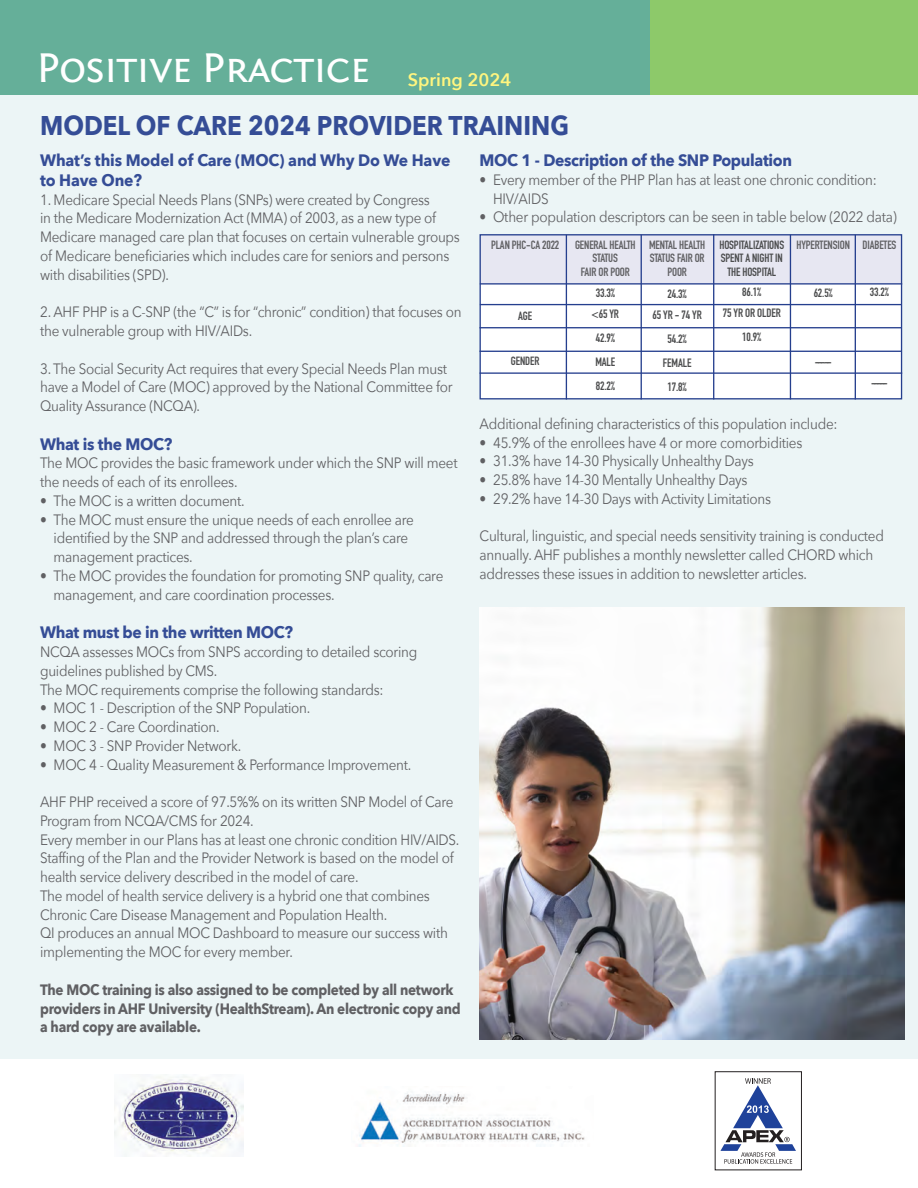
<style>
.page{position:relative;width:918px;height:1188px;background:#fff}
.page>*{position:absolute;margin:0;border:0;box-sizing:border-box;transform-origin:0 0}
.t1{font:43.5px "Fontin Sans Small Caps";letter-spacing:-.02em;color:#fff}
.t2{font:700 27px "Avenir Next";color:#354d96;scale:.9 1}
.t3{font:600 18px "Avenir Next";color:#fff57f}
.t4{font:700 16.5px/19.8px "Avenir Next";letter-spacing:-.02em;color:#354d96;scale:.95 1}
.t5{font:15px/18.8px "Avenir Next";letter-spacing:-.02em;color:#606063;scale:.9 1}
.t6{font:700 15px/18.8px "Avenir Next";letter-spacing:-.02em;color:#606063;scale:.9 1}
.t7{font:700 12px/24px "DIN Condensed";letter-spacing:-.01em;color:#4b4c4d;text-align:center}
.t8{font:700 11.85px/13.5px "DIN Condensed";letter-spacing:-.01em;color:#606063;text-align:center}
.t9{font:700 11.85px/14px "DIN Condensed";letter-spacing:-.01em;color:#4b4c4d;text-align:center}
</style>
<div class="page">
<div style="left:0;top:94px;width:917px;height:964px;background:#ecf5f6"></div>
<div style="left:0;top:0;width:907px;height:94px;background:#65af99"></div>
<div style="left:650px;top:0;width:267px;height:94px;background:#8dc96a"></div>
<div style="left:480px;top:235px;width:421px;height:163px;background:#fff"></div>
<div style="left:480px;top:235px;width:421px;height:48px;background:#e7e7f2"></div>
<div style="left:479px;top:234px;width:422px;height:165px;border:1px solid #253f8e"></div>
<hr style="left:479px;top:283px;width:422px;height:1px;background:#253f8e">
<hr style="left:479px;top:304px;width:422px;height:1px;background:#253f8e">
<hr style="left:479px;top:327px;width:422px;height:1px;background:#253f8e">
<hr style="left:479px;top:350px;width:422px;height:2px;background:#253f8e">
<hr style="left:479px;top:372px;width:422px;height:2px;background:#253f8e">
<hr style="left:565px;top:235px;width:2px;height:164px;background:#253f8e">
<hr style="left:640px;top:235px;width:1px;height:164px;background:#253f8e">
<hr style="left:789px;top:235px;width:1px;height:164px;background:#253f8e">
<hr style="left:712px;top:234px;width:2px;height:165px;background:#253f8e">
<hr style="left:854px;top:235px;width:1px;height:164px;background:#253f8e">
<img style="left:479px;top:607px;width:425px;height:432px">
<img style="left:358px;top:1093px;width:227px;height:53px">
<svg style="left:720px;top:1078px;width:75px;height:85px"></svg>
<img style="left:115px;top:1075px;width:129px;height:80px">
<h1 class="t1" style="left:36px;top:43px;width:335px">Positive Practice</h1>
<p class="t3" style="left:408px;top:64px;width:105px">Spring 2024</p>
<h2 class="t2" style="left:40px;top:102px;width:589px">MODEL OF CARE 2024 PROVIDER TRAINING</h2>
<p class="t4" style="left:40px;top:150px;width:433px">What’s this Model of Care (MOC) and Why Do We Have to Have One?</p>
<p class="t5" style="left:40px;top:189px;width:468px">1. Medicare Special Needs Plans (SNPs) were created by Congress<br>in the Medicare Modernization Act (MMA) of 2003, as a new type of Medicare managed care plan that focuses on certain vulnerable groups of Medicare beneficiaries which includes care for seniors and persons with disabilities (SPD).</p>
<p class="t5" style="left:40px;top:302px;width:469px">2. AHF PHP is a C-SNP (the “C” is for “chronic” condition) that focuses on the vulnerable group with HIV/AIDs.</p>
<p class="t5" style="left:40px;top:358px;width:459px">3. The Social Security Act requires that every Special Needs Plan must have a Model of Care (MOC) approved by the National Committee for<br>Quality Assurance (NCQA).</p>
<p class="t4" style="left:40px;top:433px;width:140px">What is the MOC?</p>
<p class="t5" style="left:40px;top:453px;width:465px">The MOC provides the basic framework under which the SNP will meet the needs of each of its enrollees.</p>
<p class="t5" style="left:40px;top:490px;width:229px">• The MOC is a written document.</p>
<p class="t5" style="left:54px;top:509px;width:401px;text-indent:-14px">• The MOC must ensure the unique needs of each enrollee are identified by the SNP and addressed through the plan’s care management practices.</p>
<p class="t5" style="left:54px;top:565px;width:434px;text-indent:-14px">• The MOC provides the foundation for promoting SNP quality, care management, and care coordination processes.</p>
<p class="t4" style="left:40px;top:622px;width:268px">What must be in the written MOC?</p>
<p class="t5" style="left:40px;top:641px;width:420px">NCQA assesses MOCs from SNPS according to detailed scoring guidelines published by CMS.<br>The MOC requirements comprise the following standards:</p>
<p class="t5" style="left:40px;top:698px;width:302px">• MOC 1 - Description of the SNP Population.</p>
<p class="t5" style="left:40px;top:716px;width:201px">• MOC 2 - Care Coordination.</p>
<p class="t5" style="left:40px;top:735px;width:225px">• MOC 3 - SNP Provider Network.</p>
<p class="t5" style="left:40px;top:754px;width:414px">• MOC 4 - Quality Measurement &amp; Performance Improvement.</p>
<p class="t5" style="left:40px;top:791px;width:467px">AHF PHP received a score of 97.5%% on its written SNP Model of Care Program from NCQA/CMS for 2024.<br>Every member in our Plans has at least one chronic condition HIV/AIDS.<br>Staffing of the Plan and the Provider Network is based on the model of health service delivery described in the model of care.<br>The model of health service delivery is a hybrid one that combines Chronic Care Disease Management and Population Health.<br>QI produces an annual MOC Dashboard to measure our success with implementing the MOC for every member.</p>
<p class="t6" style="left:40px;top:979px;width:468px">The MOC training is also assigned to be completed by all network providers in AHF University (HealthStream). An electronic copy and a hard copy are available.</p>
<p class="t4" style="left:479px;top:150px;width:330px">MOC 1 - Description of the SNP Population</p>
<p class="t5" style="left:493px;top:170px;width:427px;text-indent:-14px">• Every member of the PHP Plan has at least one chronic condition:<br>HIV/AIDS</p>
<p class="t5" style="left:479px;top:207px;width:465px">• Other population descriptors can be seen in table below (2022 data)</p>
<p class="t8" style="left:491px;top:237px;width:70px">PLAN PHC-CA 2022</p>
<p class="t9" style="left:518px;top:308px;width:15px">AGE</p>
<p class="t9" style="left:511px;top:353px;width:30px">GENDER</p>
<p class="t8" style="left:575px;top:237px;width:62px">GENERAL HEALTH<br>STATUS<br>FAIR OR POOR</p>
<p class="t7" style="left:591px;top:282px;width:29px;line-height:21px">33.3% &lt;65 YR</p>
<p class="t7" style="left:595px;top:325px;width:21px;text-align:justify">42.9% MALE 82.2%</p>
<p class="t8" style="left:649px;top:237px;width:58px">MENTAL HEALTH<br>STATUS FAIR OR<br>POOR</p>
<p class="t7" style="left:652px;top:283px;width:51px;line-height:21px">24.3%<br>65 YR - 74 YR</p>
<p class="t7" style="left:662px;top:326px;width:30px">54.2%<br>FEMALE<br>17.8%</p>
<p class="t9" style="left:719px;top:237px;width:66px">HOSPITALIZATIONS<br>SPENT A NIGHT IN<br>THE HOSPITAL</p>
<p class="t9" style="left:742px;top:285px;width:21px">86.1%</p>
<p class="t7" style="left:722px;top:300px;width:59px">75 YR OR OLDER</p>
<p class="t9" style="left:742px;top:330px;width:21px">10.9%</p>
<p class="t8" style="left:796px;top:237px;width:55px">HYPERTENSION</p>
<p class="t9" style="left:813px;top:285px;width:21px">62.5%</p>
<p class="t9" style="left:814px;top:354px;width:18px">-----</p>
<p class="t8" style="left:862px;top:237px;width:35px">DIABETES</p>
<p class="t9" style="left:869px;top:284px;width:21px">33.2%</p>
<p class="t9" style="left:870px;top:376px;width:18px">-----</p>
<p class="t5" style="left:479px;top:413px;width:399px">Additional defining characteristics of this population include:</p>
<p class="t5" style="left:479px;top:432px;width:360px">• 45.9% of the enrollees have 4 or more comorbidities</p>
<p class="t5" style="left:479px;top:451px;width:306px">• 31.3% have 14-30 Physically Unhealthy Days</p>
<p class="t5" style="left:479px;top:470px;width:299px">• 25.8% have 14-30 Mentally Unhealthy Days</p>
<p class="t5" style="left:479px;top:488px;width:325px">• 29.2% have 14-30 Days with Activity Limitations</p>
<p class="t5" style="left:479px;top:526px;width:450px">Cultural, linguistic, and special needs sensitivity training is conducted annually. AHF publishes a monthly newsletter called CHORD which addresses these issues in addition to newsletter articles.</p>
</div>
